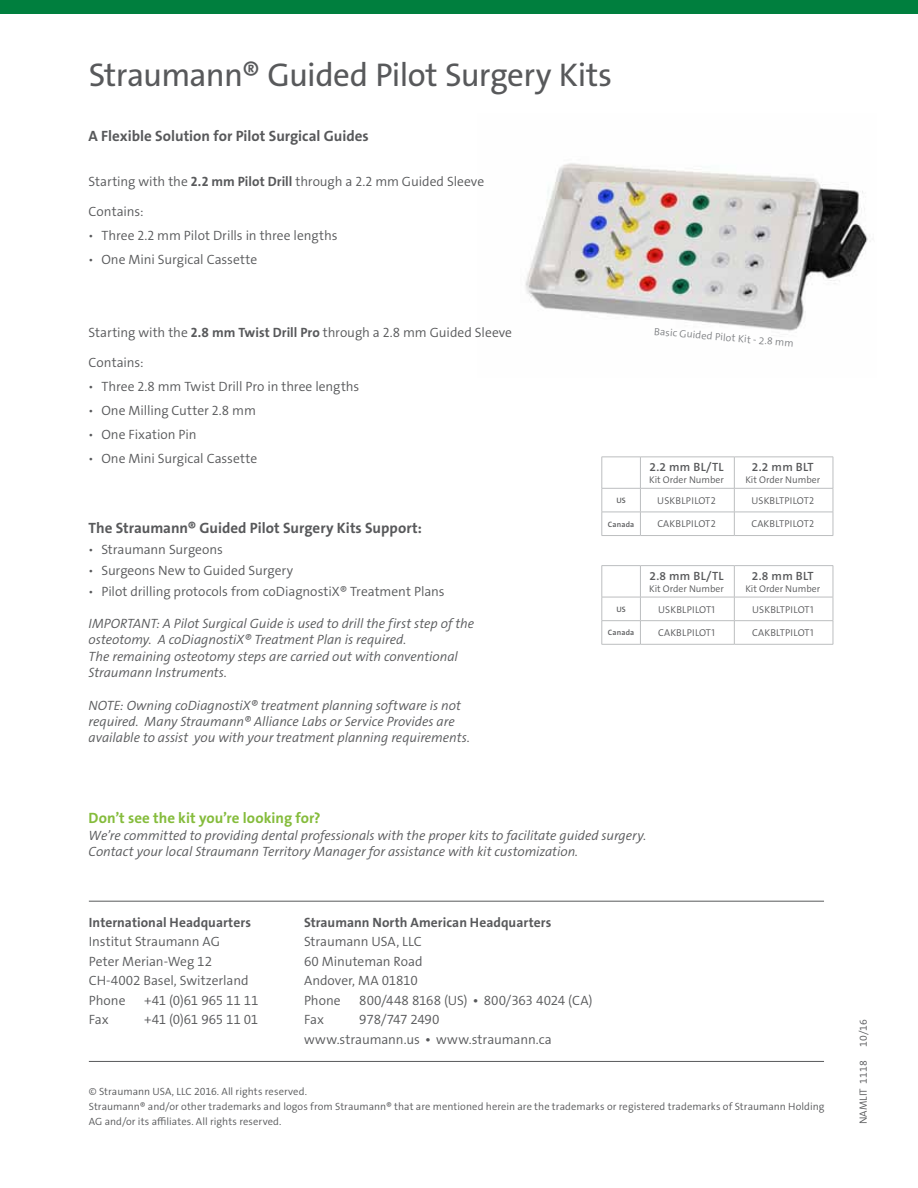
<style>
.page{position:relative;width:918px;height:1188px;background:#fff}
.page>*{position:absolute;margin:0;border:0;box-sizing:border-box;transform-origin:0 0}
.t1{font:33px "The Sans LP5 Plain";letter-spacing:-.02em;color:#58595b}
.t2{font:15px "The Sans LP7 Bld";color:#58595b}
.t3{font:15px "The Sans LP7 Bld";color:#85bc3c}
.t4{font:13.5px/19.5px "The Sans LP4 Se Lig";letter-spacing:-.005em;color:#58595b}
.t5{font:italic 300 13.5px/16.2px "The Sans B W4";letter-spacing:-.005em;color:#58595b}
.t6{font:13.5px "The Sans LP7 Bld";letter-spacing:.005em;color:#58595b}
.t7{font:13.5px "The Sans LP4 Se Lig";letter-spacing:-.025em;color:#58595b}
.t8{font:600 12px "The Sans B W6";letter-spacing:.02em;color:#58595b}
.t9{font:10.5px/15px "The Sans LP4 Se Lig";letter-spacing:.005em;color:#58595b}
.t10{font:300 10.5px "The Sans B W4";color:#808285}
.t11{font:300 10.5px "The Sans B W4";color:#58595b}
.t12{font:9.9px "The Sans LP4 Se Lig";letter-spacing:.02em;color:#58595b}
.t13{font:300 9.75px "The Sans B W4";color:#58595b}
.t14{font:600 7.8px "The Sans B W6";letter-spacing:.02em;color:#58595b}
.s1{font-family:"The Sans LP7 Bld"}
</style>
<div class="page">
<hr style="left:89px;top:1061px;width:735px;height:1px;background:#58595b">
<hr style="left:89px;top:901px;width:735px;height:1px;background:#58595b">
<div style="left:0;top:0;width:918px;height:14px;background:#007f3e"></div>
<img style="left:525px;top:163px;width:346px;height:168px">
<hr style="left:602px;top:457px;width:38px;height:1px;background:#bcbec0">
<hr style="left:602px;top:457px;width:1px;height:31px;background:#bcbec0">
<hr style="left:602px;top:488px;width:38px;height:1px;background:#bcbec0">
<svg style="left:602px;top:489px;width:1px;height:46px"></svg>
<hr style="left:602px;top:535px;width:38px;height:1px;background:#bcbec0">
<svg style="left:640px;top:457px;width:194px;height:79px"></svg>
<hr style="left:602px;top:512px;width:38px;height:1px;background:#bcbec0">
<hr style="left:640px;top:457px;width:94px;height:1px;background:#bcbec0">
<hr style="left:640px;top:488px;width:94px;height:1px;background:#bcbec0">
<hr style="left:640px;top:512px;width:94px;height:1px;background:#bcbec0">
<hr style="left:734px;top:488px;width:99px;height:1px;background:#bcbec0">
<hr style="left:734px;top:512px;width:99px;height:1px;background:#bcbec0">
<hr style="left:640px;top:535px;width:94px;height:1px;background:#bcbec0">
<hr style="left:734px;top:535px;width:99px;height:1px;background:#bcbec0">
<hr style="left:602px;top:565px;width:38px;height:1px;background:#bcbec0">
<hr style="left:602px;top:566px;width:1px;height:31px;background:#bcbec0">
<hr style="left:602px;top:597px;width:38px;height:1px;background:#bcbec0">
<svg style="left:602px;top:597px;width:1px;height:47px"></svg>
<hr style="left:602px;top:644px;width:38px;height:1px;background:#bcbec0">
<hr style="left:734px;top:565px;width:99px;height:1px;background:#bcbec0">
<svg style="left:640px;top:566px;width:194px;height:78px"></svg>
<hr style="left:602px;top:620px;width:38px;height:1px;background:#bcbec0">
<hr style="left:640px;top:565px;width:94px;height:1px;background:#bcbec0">
<hr style="left:640px;top:597px;width:94px;height:1px;background:#bcbec0">
<hr style="left:640px;top:620px;width:94px;height:1px;background:#bcbec0">
<hr style="left:734px;top:597px;width:99px;height:1px;background:#bcbec0">
<hr style="left:734px;top:620px;width:99px;height:1px;background:#bcbec0">
<hr style="left:640px;top:644px;width:94px;height:1px;background:#bcbec0">
<hr style="left:734px;top:644px;width:99px;height:1px;background:#bcbec0">
<h1 class="t1" style="left:89px;top:54px;width:525px">Straumann® Guided Pilot Surgery Kits</h1>
<p class="t2" style="left:89px;top:126px;width:282px">A Flexible Solution for Pilot Surgical Guides</p>
<p class="t4" style="left:89px;top:172px;width:397px">Starting with the <span class="s1">2.2 mm Pilot Drill</span> through a 2.2 mm Guided Sleeve</p>
<p class="t4" style="left:89px;top:199px;width:250px;line-height:24px">Contains:<br>ѹ Three 2.2 mm Pilot Drills in three lengths ѹ One Mini Surgical Cassette</p>
<p class="t4" style="left:89px;top:323px;width:425px">Starting with the <span class="s1">2.8 mm Twist Drill Pro</span> through a 2.8 mm Guided Sleeve</p>
<p class="t4" style="left:89px;top:350px;width:272px;line-height:24px">Contains:<br>ѹ Three 2.8 mm Twist Drill Pro in three lengths ѹ One Milling Cutter 2.8 mm<br>ѹ One Fixation Pin<br>ѹ One Mini Surgical Cassette</p>
<p class="t10" style="left:655px;top:324px;width:142px;rotate:5deg">Basic Guided Pilot Kit - 2.8 mm</p>
<p class="t8" style="left:650px;top:459px;width:75px">2.2 mm BL/TL</p>
<p class="t13" style="left:649px;top:473px;width:76px">Kit Order Number</p>
<p class="t8" style="left:752px;top:459px;width:63px">2.2 mm BLT</p>
<p class="t13" style="left:745px;top:473px;width:76px">Kit Order Number</p>
<p class="t2" style="left:89px;top:518px;width:335px">The Straumann® Guided Pilot Surgery Kits Support:</p>
<p class="t4" style="left:89px;top:539px;width:357px;line-height:21px">ѹ Straumann Surgeons<br>ѹ Surgeons New to Guided Surgery<br>ѹ Pilot drilling protocols from coDiagnostiX® Treatment Plans</p>
<p class="t5" style="left:89px;top:616px;width:387px">IMPORTANT: A Pilot Surgical Guide is used to drill the first step of the osteotomy. A coDiagnostiX® Treatment Plan is required.<br>The remaining osteotomy steps are carried out with conventional Straumann Instruments.</p>
<p class="t5" style="left:89px;top:697px;width:383px">NOTE: Owning coDiagnostiX® treatment planning software is not required. Many Straumann® Alliance Labs or Service Provides are available to assist you with your treatment planning requirements.</p>
<p class="t14" style="left:616px;top:495px;width:11px">US</p>
<p class="t12" style="left:657px;top:494px;width:60px">USKBLPILOT2</p>
<p class="t12" style="left:751px;top:494px;width:64px">USKBLTPILOT2</p>
<p class="t14" style="left:608px;top:519px;width:28px">Canada</p>
<p class="t12" style="left:657px;top:518px;width:60px">CAKBLPILOT2</p>
<p class="t12" style="left:751px;top:518px;width:64px">CAKBLTPILOT2</p>
<p class="t8" style="left:650px;top:568px;width:75px">2.8 mm BL/TL</p>
<p class="t13" style="left:649px;top:582px;width:76px">Kit Order Number</p>
<p class="t8" style="left:752px;top:568px;width:63px">2.8 mm BLT</p>
<p class="t13" style="left:745px;top:582px;width:76px">Kit Order Number</p>
<p class="t14" style="left:616px;top:604px;width:11px">US</p>
<p class="t12" style="left:658px;top:603px;width:58px">USKBLPILOT1</p>
<p class="t12" style="left:752px;top:603px;width:63px">USKBLTPILOT1</p>
<p class="t14" style="left:608px;top:628px;width:28px">Canada</p>
<p class="t12" style="left:658px;top:626px;width:58px">CAKBLPILOT1</p>
<p class="t12" style="left:752px;top:626px;width:63px">CAKBLTPILOT1</p>
<p class="t3" style="left:89px;top:809px;width:233px">Don’t see the kit you’re looking for?</p>
<p class="t5" style="left:89px;top:827px;width:559px">We’re committed to providing dental professionals with the proper kits to facilitate guided surgery.<br>Contact your local Straumann Territory Manager for assistance with kit customization.</p>
<p class="t6" style="left:89px;top:914px;width:164px">International Headquarters</p>
<p class="t4" style="left:89px;top:932px;width:161px">Institut Straumann AG<br>Peter Merian-Weg 12<br>CH-4002 Basel, Switzerland<br>Phone</p>
<p class="t4" style="left:144px;top:991px;width:116px">+41 (0)61 965 11 11</p>
<p class="t6" style="left:304px;top:914px;width:249px">Straumann North American Headquarters</p>
<p class="t4" style="left:304px;top:932px;width:120px">Straumann USA, LLC<br>60 Minuteman Road<br>Andover, MA 01810<br>Phone</p>
<p class="t4" style="left:359px;top:991px;width:235px">800/448 8168 (US) ● 800/363 4024 (CA)</p>
<p class="t4" style="left:89px;top:1010px;width:21px">Fax</p>
<p class="t7" style="left:144px;top:1011px;width:116px">+41 (0)61 965 11 01</p>
<p class="t4" style="left:304px;top:1010px;width:249px;text-indent:55px">978/747 2490 www.straumann.us ● www.straumann.ca</p>
<p class="t4" style="left:304px;top:1010px;width:21px">Fax</p>
<p class="t9" style="left:89px;top:1084px;width:737px">© Straumann USA, LLC 2016. All rights reserved.<br>Straumann® and/or other trademarks and logos from Straumann® that are mentioned herein are the trademarks or registered trademarks of Straumann Holding<br>AG and/or its affiliates. All rights reserved.</p>
<p class="t11" style="left:856px;top:1047px;width:29px;rotate:-90deg">10/16</p>
<p class="t11" style="left:856px;top:1124px;width:65px;rotate:-90deg">NAMLIT 1118</p>
</div>
